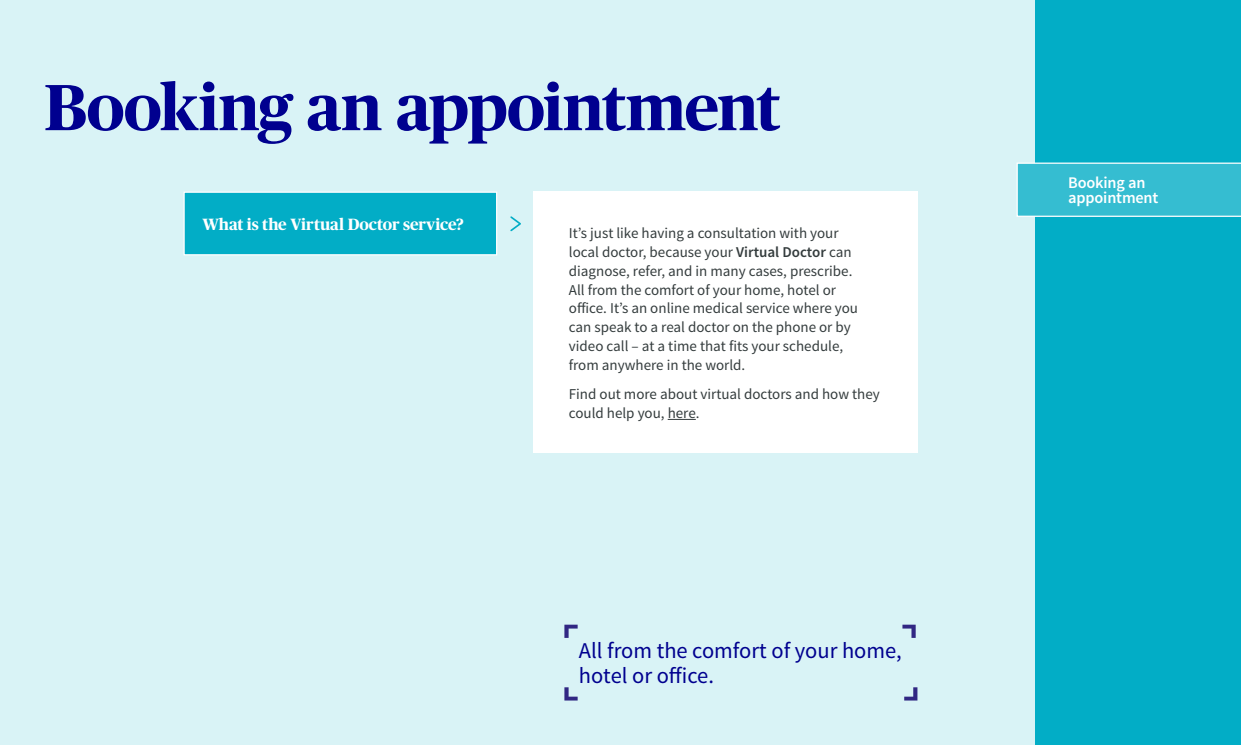
<style>
.page{position:relative;width:1241px;height:745px;background:#fff}
.page>*{position:absolute;margin:0;border:0;box-sizing:border-box;transform-origin:0 0}
.t1{font:700 65px "Publico Headline";letter-spacing:-.02em;color:#00008f}
.QUOTE{font:22.5px/25px "Source Sans Pro";color:#00008f}
.BOX_QUESTION{font:700 16.25px "Publico Headline";color:#fff}
.t2{font:600 16.25px/15px "Source Sans Pro";letter-spacing:-.01em;color:#fff}
.t3{font:15px/18.8px "Source Sans Pro";color:#343c3d}
.s1{font-weight:600}
</style>
<div class="page">
<div style="left:1035px;top:0;width:205px;height:744px;background:#02adc6"></div>
<div style="left:0;top:0;width:1035px;height:744px;background:#d9f3f6"></div>
<div style="left:533px;top:191px;width:384px;height:262px;background:#fff"></div>
<svg style="left:667px;top:419px;width:28px;height:1px"></svg>
<svg style="left:1016px;top:162px;width:224px;height:55px;background:#3fc0d3"></svg>
<div style="left:184px;top:192px;width:312px;height:62px;background:#02adc6"></div>
<div style="left:183px;top:191px;width:314px;height:64px;border:1px solid #fff"></div>
<svg style="left:510px;top:216px;width:11px;height:16px"></svg>
<svg style="left:564px;top:624px;width:13px;height:13px"></svg>
<svg style="left:904px;top:687px;width:13px;height:13px"></svg>
<svg style="left:902px;top:624px;width:13px;height:13px"></svg>
<svg style="left:564px;top:687px;width:13px;height:13px"></svg>
<h1 class="t1" style="left:44px;top:61px;width:737px">Booking an appointment</h1>
<p class="BOX_QUESTION" style="left:202px;top:212px;width:263px">What is the Virtual Doctor service?</p>
<p class="t3" style="left:568px;top:224px;width:291px">It’s just like having a consultation with your local doctor, because your <span class="s1">Virtual Doctor</span> can diagnose, refer, and in many cases, prescribe.<br>All from the comfort of your home, hotel or office. It’s an online medical service where you can speak to a real doctor on the phone or by video call – at a time that fits your schedule, from anywhere in the world.</p>
<p class="t3" style="left:568px;top:385px;width:312px">Find out more about virtual doctors and how they could help you, here.</p>
<p class="QUOTE" style="left:578px;top:637px;width:324px">All from the comfort of your home, hotel or office.</p>
<p class="t2" style="left:1067px;top:176px;width:92px">Booking an appointment</p>
</div>
